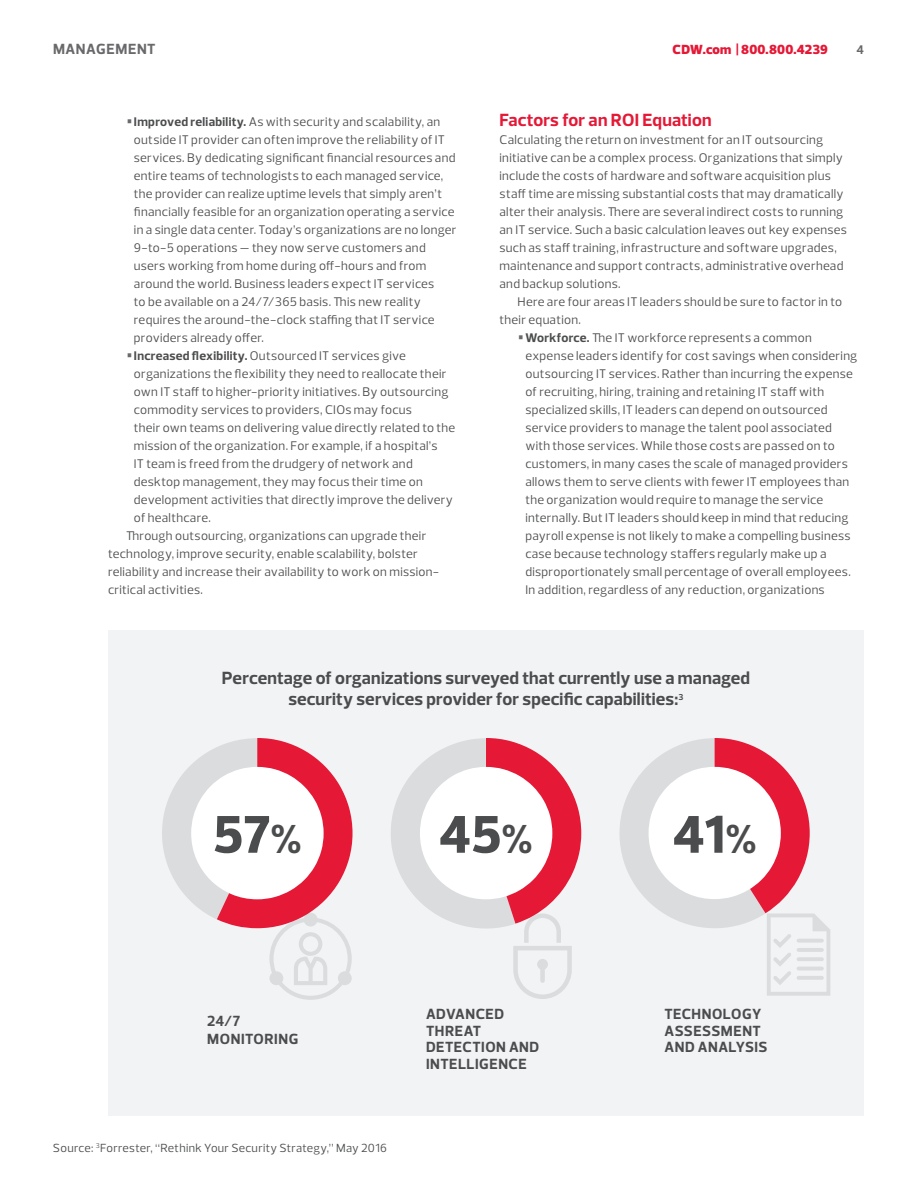
<style>
.page{position:relative;width:918px;height:1188px;background:#fff}
.page>*{position:absolute;margin:0;border:0;box-sizing:border-box;transform-origin:0 0}
.source{font:800 54px "Prelo";color:#4b4c4d}
.S-Sidebar_head{font:700 18px "Prelo";letter-spacing:.005em;color:#4b4c4d}
.S-Subhead_A{font:700 18px "Prelo";letter-spacing:.01em;color:#e51836}
.Subhead_B{font:700 15px/16.5px "Prelo";letter-spacing:.03em;color:#4b4c4d}
.t1{font:700 15px "Prelo";letter-spacing:.035em;color:#69696c}
.t2{font:900 13.5px "Prelo";letter-spacing:.01em;color:#e51836}
.S-Body{font:12.75px/18px "Prelo";letter-spacing:.02em;color:#4b4c4d}
.S-Body_no_indent{font:12.75px/18px "Prelo";letter-spacing:.02em;color:#4b4c4d}
.t3{font:700 12.75px "Prelo";color:#69696c}
.El_Punto_Source{font:12px "Prelo";letter-spacing:.025em;color:#4b4c4d}
.s1{font-weight:700;font-size:27px;color:#69696c}
.s2{font-weight:700}
.s3{font-size:41.25px}
</style>
<div class="page">
<div style="left:108px;top:630px;width:756px;height:486px;background:#f2f3f4"></div>
<svg style="left:391px;top:738px;width:190px;height:261px"></svg>
<div style="left:537px;top:959px;width:11px;height:11px;background:#dadcde;border-radius:50%"></div>
<div style="left:540px;top:962px;width:5px;height:21px;background:#dadcde;border-radius:2px"></div>
<svg style="left:619px;top:738px;width:211px;height:258px"></svg>
<svg style="left:162px;top:738px;width:191px;height:262px"></svg>
<p class="t1" style="left:53px;top:40px;width:104px">MANAGEMENT</p>
<p class="t2" style="left:673px;top:41px;width:157px">CDW.com | 800.800.4239</p>
<p class="t3" style="left:856px;top:42px;width:9px">4</p>
<p class="S-Body" style="left:134px;top:113px;width:324px;text-indent:-8px"><span class="s1">•</span><span class="s2">Improved reliability.</span> As with security and scalability, an outside IT provider can often improve the reliability of IT services. By dedicating significant financial resources and entire teams of technologists to each managed service, the provider can realize uptime levels that simply aren’t financially feasible for an organization operating a service in a single data center. Today’s organizations are no longer 9-to-5 operations — they now serve customers and users working from home during off-hours and from around the world. Business leaders expect IT services<br>to be available on a 24/7/365 basis. This new reality requires the around-the-clock staffing that IT service providers already offer.</p>
<p class="S-Body" style="left:134px;top:347px;width:323px;text-indent:-8px"><span class="s1">•</span><span class="s2">Increased flexibility.</span> Outsourced IT services give organizations the flexibility they need to reallocate their own IT staff to higher-priority initiatives. By outsourcing commodity services to providers, CIOs may focus<br>their own teams on delivering value directly related to the mission of the organization. For example, if a hospital’s<br>IT team is freed from the drudgery of network and desktop management, they may focus their time on development activities that directly improve the delivery of healthcare.</p>
<p class="S-Body" style="left:108px;top:527px;width:333px;text-indent:18px">Through outsourcing, organizations can upgrade their technology, improve security, enable scalability, bolster reliability and increase their availability to work on mission&shy;critical activities.</p>
<p class="S-Subhead_A" style="left:500px;top:109px;width:214px">Factors for an ROI Equation</p>
<p class="S-Body_no_indent" style="left:500px;top:131px;width:349px">Calculating the return on investment for an IT outsourcing initiative can be a complex process. Organizations that simply include the costs of hardware and software acquisition plus staff time are missing substantial costs that may dramatically alter their analysis. There are several indirect costs to running an IT service. Such a basic calculation leaves out key expenses such as staff training, infrastructure and software upgrades, maintenance and support contracts, administrative overhead and backup solutions.</p>
<p class="S-Body" style="left:500px;top:293px;width:344px;text-indent:18px">Here are four areas IT leaders should be sure to factor in to their equation.</p>
<p class="S-Body" style="left:525px;top:329px;width:333px;text-indent:-8px"><span class="s1">•</span><span class="s2">Workforce.</span> The IT workforce represents a common expense leaders identify for cost savings when considering outsourcing IT services. Rather than incurring the expense of recruiting, hiring, training and retaining IT staff with specialized skills, IT leaders can depend on outsourced service providers to manage the talent pool associated with those services. While those costs are passed on to customers, in many cases the scale of managed providers allows them to serve clients with fewer IT employees than the organization would require to manage the service internally. But IT leaders should keep in mind that reducing payroll expense is not likely to make a compelling business case because technology staffers regularly make up a disproportionately small percentage of overall employees.<br>In addition, regardless of any reduction, organizations</p>
<p class="S-Sidebar_head" style="left:222px;top:667px;width:530px">Percentage of organizations surveyed that currently use a managed</p>
<p class="S-Sidebar_head" style="left:288px;top:688px;width:397px">security services provider for specific capabilities:<sup>3</sup></p>
<p class="source" style="left:213px;top:801px;width:91px">57<span class="s3">%</span></p>
<p class="source" style="left:439px;top:801px;width:95px">45<span class="s3">%</span></p>
<p class="source" style="left:673px;top:801px;width:85px">41<span class="s3">%</span></p>
<p class="Subhead_B" style="left:207px;top:1013px;width:34px">24/7</p>
<p class="Subhead_B" style="left:207px;top:1031px;width:92px">MONITORING</p>
<p class="El_Punto_Source" style="left:53px;top:1141px;width:336px">Source: <sup>3</sup>Forrester, “Rethink Your Security Strategy,” May 2016</p>
<p class="Subhead_B" style="left:426px;top:1006px;width:115px">ADVANCED<br>THREAT<br>DETECTION AND<br>INTELLIGENCE</p>
<p class="Subhead_B" style="left:664px;top:1006px;width:105px">TECHNOLOGY<br>ASSESSMENT<br>AND ANALYSIS</p>
</div>
